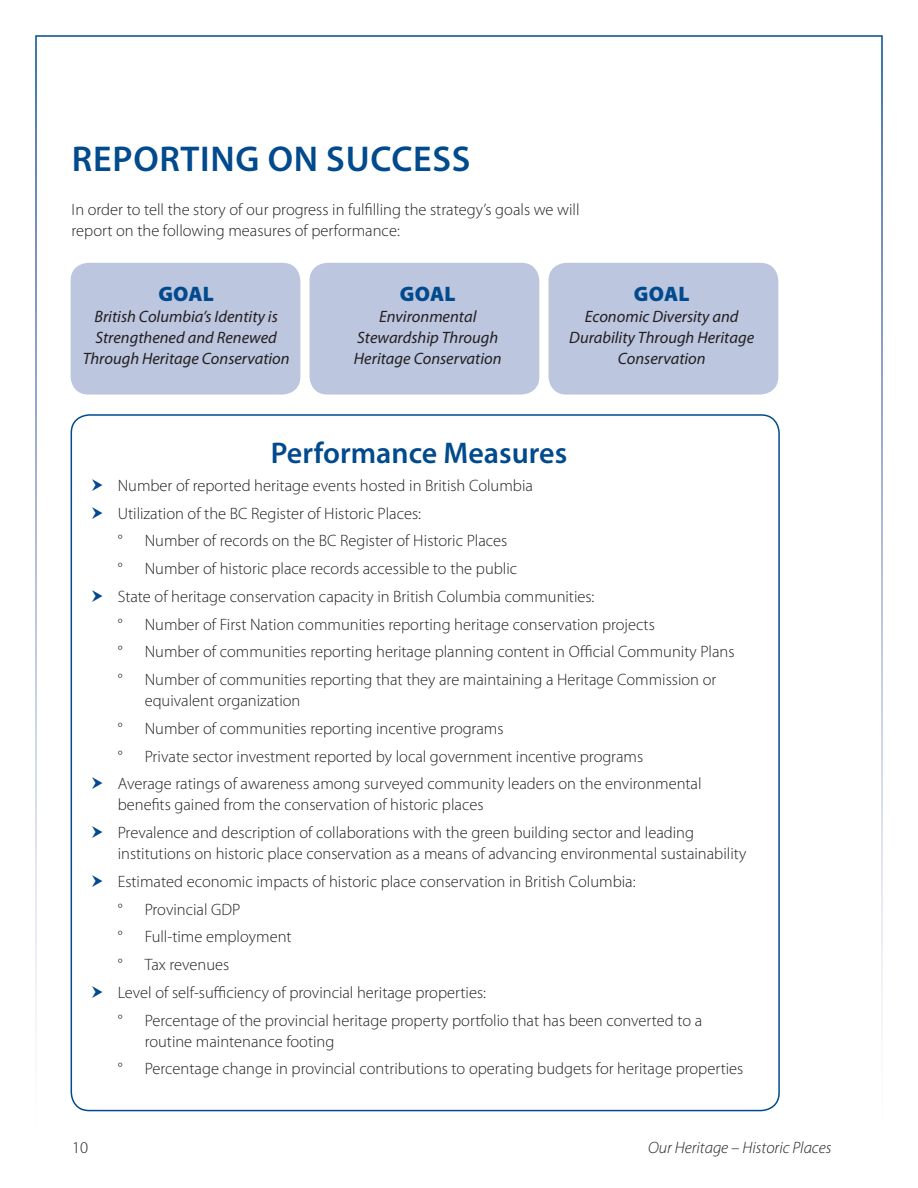
<style>
.page{position:relative;width:918px;height:1188px;background:#fff}
.page>*{position:absolute;margin:0;border:0;box-sizing:border-box;transform-origin:0 0}
.t1{font:600 36px "Myriad Pro";letter-spacing:.02em;color:#004a8d}
.t2{font:600 30px "Myriad Pro";color:#004a8d}
.t3{font:900 21px "Myriad Pro";letter-spacing:.01em;color:#004a8d}
.t4{font:300 16.5px/27.8px "Myriad Pro";color:#231f20}
.t5{font:italic 16.5px/21px "Myriad Pro";color:#231f20;text-align:center}
.t6{font:italic 300 16.5px "Myriad Pro";color:#231f20}
</style>
<div class="page">
<div style="left:71px;top:263px;width:229px;height:132px;background:#bdc6df;border-radius:18px"></div>
<div style="left:310px;top:263px;width:229px;height:132px;background:#bdc6df;border-radius:18px"></div>
<div style="left:549px;top:263px;width:229px;height:132px;background:#bdc6df;border-radius:18px"></div>
<h1 class="t1" style="left:72px;top:145px;width:400px">REPORTING ON SUCCESS</h1>
<p class="t4" style="left:72px;top:201px;width:509px;line-height:21px">In order to tell the story of our progress in fulfilling the strategy’s goals we will report on the following measures of performance:</p>
<p class="t3" style="left:158px;top:286px;width:57px">GOAL</p>
<p class="t5" style="left:83px;top:308px;width:209px">British Columbia’s Identity is<br>Strengthened and Renewed<br>Through Heritage Conservation</p>
<p class="t3" style="left:400px;top:286px;width:57px">GOAL</p>
<p class="t5" style="left:354px;top:308px;width:149px">Environmental<br>Stewardship Through<br>Heritage Conservation</p>
<p class="t3" style="left:634px;top:286px;width:57px">GOAL</p>
<p class="t5" style="left:569px;top:308px;width:186px">Economic Diversity and<br>Durability Through Heritage<br>Conservation</p>
<h2 class="t2" style="left:271px;top:442px;width:298px">Performance Measures</h2>
<p class="t4" style="left:118px;top:473px;width:417px">Number of reported heritage events hosted in British Columbia<br>Utilization of the BC Register of Historic Places:<br>°</p>
<p class="t4" style="left:145px;top:529px;width:364px">Number of records on the BC Register of Historic Places</p>
<p class="t4" style="left:118px;top:556px;width:478px;text-indent:27px">Number of historic place records accessible to the public<br>State of heritage conservation capacity in British Columbia communities: °</p>
<p class="t4" style="left:118px;top:556px;width:6px">°</p>
<p class="t4" style="left:145px;top:612px;width:512px">Number of First Nation communities reporting heritage conservation projects</p>
<p class="t4" style="left:118px;top:640px;width:6px">°</p>
<p class="t4" style="left:145px;top:640px;width:591px">Number of communities reporting heritage planning content in Official Community Plans</p>
<p class="t4" style="left:118px;top:667px;width:6px">°</p>
<p class="t4" style="left:145px;top:671px;width:573px;line-height:21px">Number of communities reporting that they are maintaining a Heritage Commission or equivalent organization</p>
<p class="t4" style="left:118px;top:716px;width:6px">°</p>
<p class="t4" style="left:145px;top:716px;width:360px">Number of communities reporting incentive programs</p>
<p class="t4" style="left:118px;top:744px;width:6px">°</p>
<p class="t4" style="left:118px;top:744px;width:585px;text-indent:27px">Private sector investment reported by local government incentive programs<br>Average ratings of awareness among surveyed community leaders on the environmental</p>
<p class="t4" style="left:118px;top:793px;width:578px">benefits gained from the conservation of historic places<br>Prevalence and description of collaborations with the green building sector and leading</p>
<p class="t4" style="left:118px;top:841px;width:630px">institutions on historic place conservation as a means of advancing environmental sustainability<br>Estimated economic impacts of historic place conservation in British Columbia:<br>°</p>
<p class="t4" style="left:145px;top:897px;width:97px">Provincial GDP</p>
<p class="t4" style="left:118px;top:925px;width:6px">°</p>
<p class="t4" style="left:145px;top:925px;width:148px">Full-time employment</p>
<p class="t4" style="left:118px;top:952px;width:6px">°</p>
<p class="t4" style="left:118px;top:952px;width:370px;text-indent:27px">Tax revenues<br>Level of self-suffi ciency of provincial heritage properties: °</p>
<p class="t4" style="left:145px;top:1011px;width:559px;line-height:21px">Percentage of the provincial heritage property portfolio that has been converted to a routine maintenance footing</p>
<p class="t4" style="left:118px;top:1057px;width:6px">°</p>
<p class="t4" style="left:145px;top:1057px;width:600px">Percentage change in provincial contributions to operating budgets for heritage properties</p>
<p class="t4" style="left:72px;top:1135px;width:18px">10</p>
<p class="t6" style="left:648px;top:1141px;width:185px">Our Heritage – Historic Places</p>
</div>
